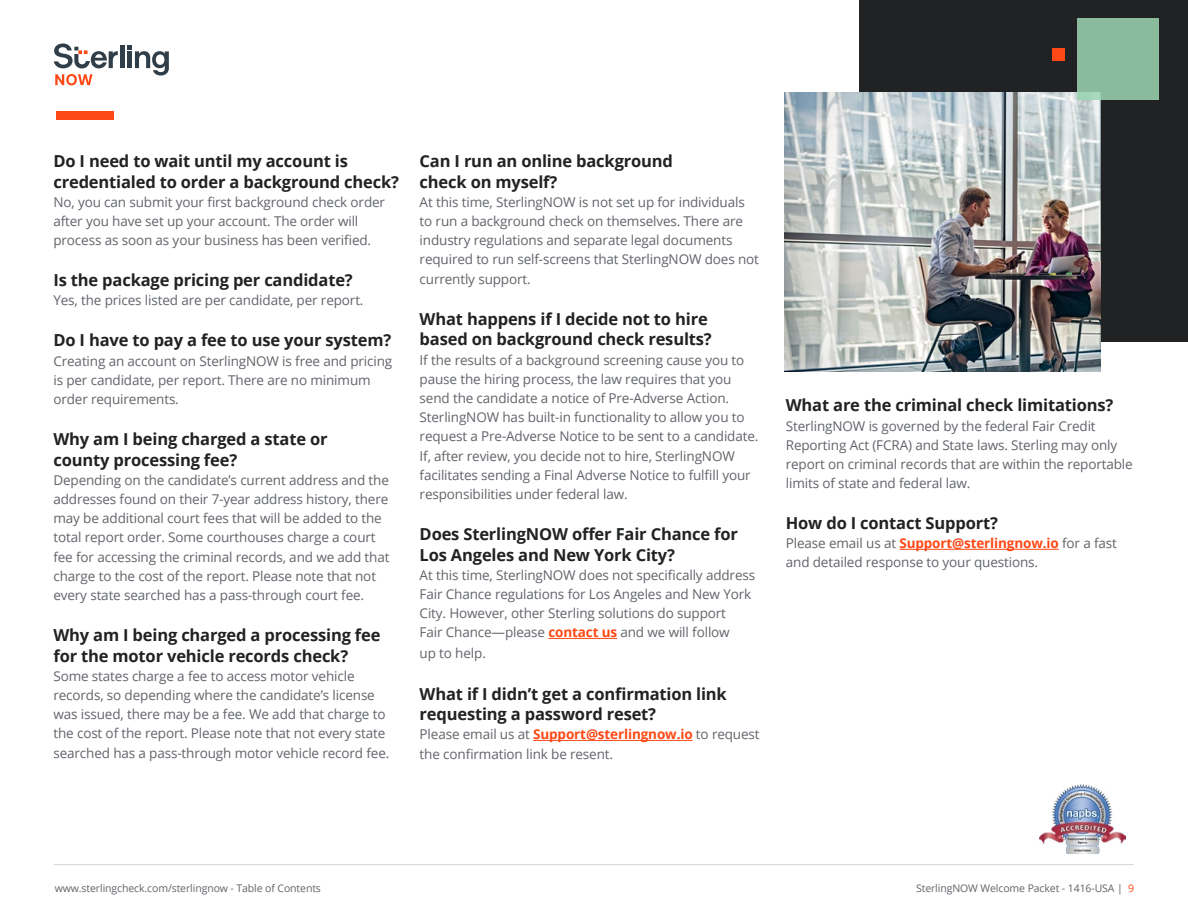
<style>
.page{position:relative;width:1188px;height:918px;background:#fff}
.page>*{position:absolute;margin:0;border:0;box-sizing:border-box;transform-origin:0 0}
.t1{font:700 16.5px/20.7px "Open Sans";letter-spacing:-.01em;color:#212223}
.t2{font:13.5px/19.2px "Open Sans";letter-spacing:-.01em;color:#61646a}
.t3{font:10.5px "Open Sans";letter-spacing:-.01em;color:#61646a}
.s1{font-weight:700;color:#fe4815}
.s2{color:#fe4815}
</style>
<div class="page">
<hr style="left:54px;top:864px;width:1080px;height:1px;background:#d6d7d6">
<img style="left:1039px;top:784px;width:87px;height:69px">
<div style="left:860px;top:0;width:328px;height:341px;background:#212223"></div>
<img style="left:785px;top:93px;width:315px;height:279px">
<div style="left:1052px;top:48px;width:13px;height:13px;background:#fe4815"></div>
<div style="left:1077px;top:18px;width:82px;height:82px;background:#89bb9c"></div>
<div style="left:56px;top:111px;width:58px;height:9px;background:#fe4815"></div>
<hr style="left:548px;top:638px;width:69px;height:1px;background:#fe4815">
<hr style="left:533px;top:740px;width:160px;height:1px;background:#fe4815">
<hr style="left:899px;top:549px;width:160px;height:1px;background:#fe4815">
<div style="left:120px;top:45px;width:5px;height:23px;background:#303e49"></div>
<svg style="left:128px;top:45px;width:41px;height:31px"></svg>
<svg style="left:54px;top:44px;width:64px;height:24px"></svg>
<svg style="left:55px;top:74px;width:38px;height:11px"></svg>
<p class="t1" style="left:53px;top:150px;width:347px">Do I need to wait until my account is credentialed to order a background check?</p>
<p class="t2" style="left:53px;top:192px;width:333px">No, you can submit your first background check order after you have set up your account. The order will process as soon as your business has been verified.</p>
<p class="t1" style="left:53px;top:270px;width:301px">Is the package pricing per candidate?</p>
<p class="t2" style="left:53px;top:291px;width:312px">Yes, the prices listed are per candidate, per report.</p>
<p class="t1" style="left:53px;top:330px;width:339px">Do I have to pay a fee to use your system?</p>
<p class="t2" style="left:53px;top:351px;width:340px">Creating an account on SterlingNOW is free and pricing is per candidate, per report. There are no minimum order requirements.</p>
<p class="t1" style="left:53px;top:428px;width:276px">Why am I being charged a state or county processing fee?</p>
<p class="t2" style="left:53px;top:470px;width:338px">Depending on the candidate’s current address and the addresses found on their 7-year address history, there may be additional court fees that will be added to the total report order. Some courthouses charge a court fee for accessing the criminal records, and we add that charge to the cost of the report. Please note that not every state searched has a pass-through court fee.</p>
<p class="t1" style="left:53px;top:624px;width:329px">Why am I being charged a processing fee for the motor vehicle records check?</p>
<p class="t2" style="left:53px;top:666px;width:337px">Some states charge a fee to access motor vehicle records, so depending where the candidate’s license was issued, there may be a fee. We add that charge to the cost of the report. Please note that not every state searched has a pass-through motor vehicle record fee.</p>
<p class="t1" style="left:420px;top:150px;width:255px">Can I run an online background check on myself?</p>
<p class="t2" style="left:420px;top:192px;width:341px">At this time, SterlingNOW is not set up for individuals to run a background check on themselves. There are industry regulations and separate legal documents required to run self-screens that SterlingNOW does not currently support.</p>
<p class="t1" style="left:420px;top:308px;width:294px">What happens if I decide not to hire based on background check results?</p>
<p class="t2" style="left:420px;top:350px;width:340px">If the results of a background screening cause you to pause the hiring process, the law requires that you send the candidate a notice of Pre-Adverse Action.<br>SterlingNOW has built-in functionality to allow you to request a Pre-Adverse Notice to be sent to a candidate.<br>If, after review, you decide not to hire, SterlingNOW facilitates sending a Final Adverse Notice to fulfill your responsibilities under federal law.</p>
<p class="t1" style="left:420px;top:523px;width:320px">Does SterlingNOW offer Fair Chance for<br>Los Angeles and New York City?</p>
<p class="t2" style="left:420px;top:565px;width:337px">At this time, SterlingNOW does not specifically address Fair Chance regulations for Los Angeles and New York City. However, other Sterling solutions do support<br>Fair Chance—please <span class="s1">contact us</span> and we will follow</p>
<p class="t2" style="left:420px;top:643px;width:68px">up to help.</p>
<p class="t1" style="left:420px;top:683px;width:309px">What if I didn’t get a confirmation link requesting a password reset?</p>
<p class="t2" style="left:420px;top:725px;width:341px">Please email us at <span class="s1">Support@sterlingnow.io</span> to request the confirmation link be resent.</p>
<p class="t1" style="left:786px;top:395px;width:329px">What are the criminal check limitations?</p>
<p class="t2" style="left:786px;top:416px;width:348px">SterlingNOW is governed by the federal Fair Credit Reporting Act (FCRA) and State laws. Sterling may only report on criminal records that are within the reportable limits of state and federal law.</p>
<p class="t1" style="left:786px;top:512px;width:214px">How do I contact Support?</p>
<p class="t2" style="left:786px;top:533px;width:333px">Please email us at <span class="s1">Support@sterlingnow.io</span> for a fast and detailed response to your questions.</p>
<p class="t3" style="left:55px;top:881px;width:268px">www.sterlingcheck.com/sterlingnow - Table of Contents</p>
<p class="t3" style="left:916px;top:881px;width:219px">SterlingNOW Welcome Packet - 1416-USA | <span class="s2">9</span></p>
</div>
